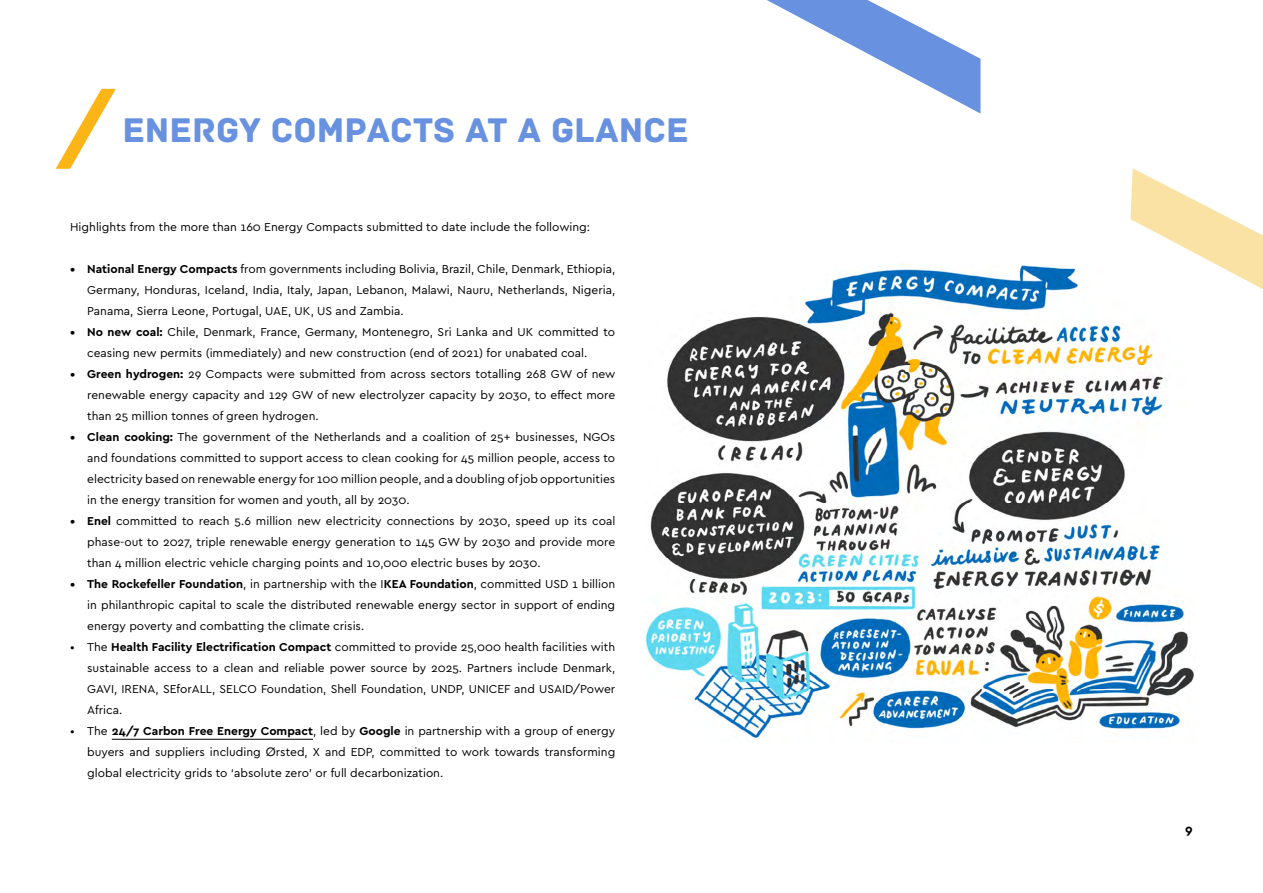
<style>
.page{position:relative;width:1263px;height:893px;background:#fff}
.page>*{position:absolute;margin:0;border:0;box-sizing:border-box;transform-origin:0 0}
.t1{font:36px "Archive";color:#6891e0}
.t2{font:700 13.5px "Cera GR";color:#000}
.t3{font:12px/21px "Cera GR";color:#000;text-align:justify}
.s1{font-weight:700}
.s2{font-family:"Avenir"}
</style>
<div class="page">
<svg style="left:767px;top:0;width:213px;height:114px"></svg>
<svg style="left:1130px;top:168px;width:133px;height:121px"></svg>
<hr style="left:112px;top:739px;width:201px;height:1px;background:#000">
<svg style="left:56px;top:89px;width:60px;height:80px"></svg>
<img style="left:645px;top:264px;width:551px;height:476px">
<h1 class="t1" style="left:122px;top:109px;width:568px">ENERGY COMPACTS AT A GLANCE</h1>
<p class="t3" style="left:70px;top:216px;width:521px">Highlights from the more than 160 Energy Compacts submitted to date include the following:</p>
<p class="t3" style="left:87px;top:258px;width:530px;text-indent:-17px"><span class="s1">• National Energy Compacts</span> from governments including Bolivia, Brazil, Chile, Denmark, Ethiopia, Germany, Honduras, Iceland, India, Italy, Japan, Lebanon, Malawi, Nauru, Netherlands, Nigeria, Panama, Sierra Leone, Portugal, UAE, UK, US and Zambia.</p>
<p class="t3" style="left:87px;top:321px;width:529px;text-indent:-17px"><span class="s1">• No new coal:</span> Chile, Denmark, France, Germany, Montenegro, Sri Lanka and UK committed to ceasing new permits (immediately) and new construction (end of 2021) for unabated coal.</p>
<p class="t3" style="left:87px;top:363px;width:530px;text-indent:-17px"><span class="s1">• Green hydrogen:</span> 29 Compacts were submitted from across sectors totalling 268 GW of new renewable energy capacity and 129 GW of new electrolyzer capacity by 2030, to effect more than 25 million tonnes of green hydrogen.</p>
<p class="t3" style="left:87px;top:426px;width:530px;text-indent:-17px"><span class="s1">• Clean cooking:</span> The government of the Netherlands and a coalition of 25+ businesses, NGOs and foundations committed to support access to clean cooking for 45 million people, access to electricity based on renewable energy for 100 million people, and a doubling of job opportunities in the energy transition for women and youth, all by 2030.</p>
<p class="t3" style="left:87px;top:510px;width:530px;text-indent:-17px"><span class="s1">• Enel</span> committed to reach 5.6 million new electricity connections by 2030, speed up its coal phase-out to 2027, triple renewable energy generation to 145 GW by 2030 and provide more than 4 million electric vehicle charging points and 10,000 electric buses by 2030.</p>
<p class="t3" style="left:87px;top:573px;width:530px;text-indent:-17px"><span class="s1">• The Rockefeller Foundation</span>, in partnership with the I<span class="s1">KEA Foundation</span>, committed USD 1 billion in philanthropic capital to scale the distributed renewable energy sector in support of ending energy poverty and combatting the climate crisis.</p>
<p class="t3" style="left:87px;top:636px;width:530px;text-indent:-17px">• The <span class="s1">Health Facility Electrification Compact</span> committed to provide 25,000 health facilities with sustainable access to a clean and reliable power source by 2025. Partners include Denmark, GAVI, IRENA, SEforALL, SELCO Foundation, Shell Foundation, UNDP, UNICEF and USAID/Power Africa.</p>
<p class="t3" style="left:87px;top:720px;width:530px;text-indent:-17px">• The <span class="s1">24/7 Carbon Free Energy Compact</span>, led by <span class="s1">Google</span> in partnership with a group of energy buyers and suppliers including <span class="s2">Ø</span>rsted, X and EDP, committed to work towards transforming global electricity grids to ‘absolute zero’ or full decarbonization.</p>
<p class="t2" style="left:1185px;top:821px;width:9px">9</p>
</div>
